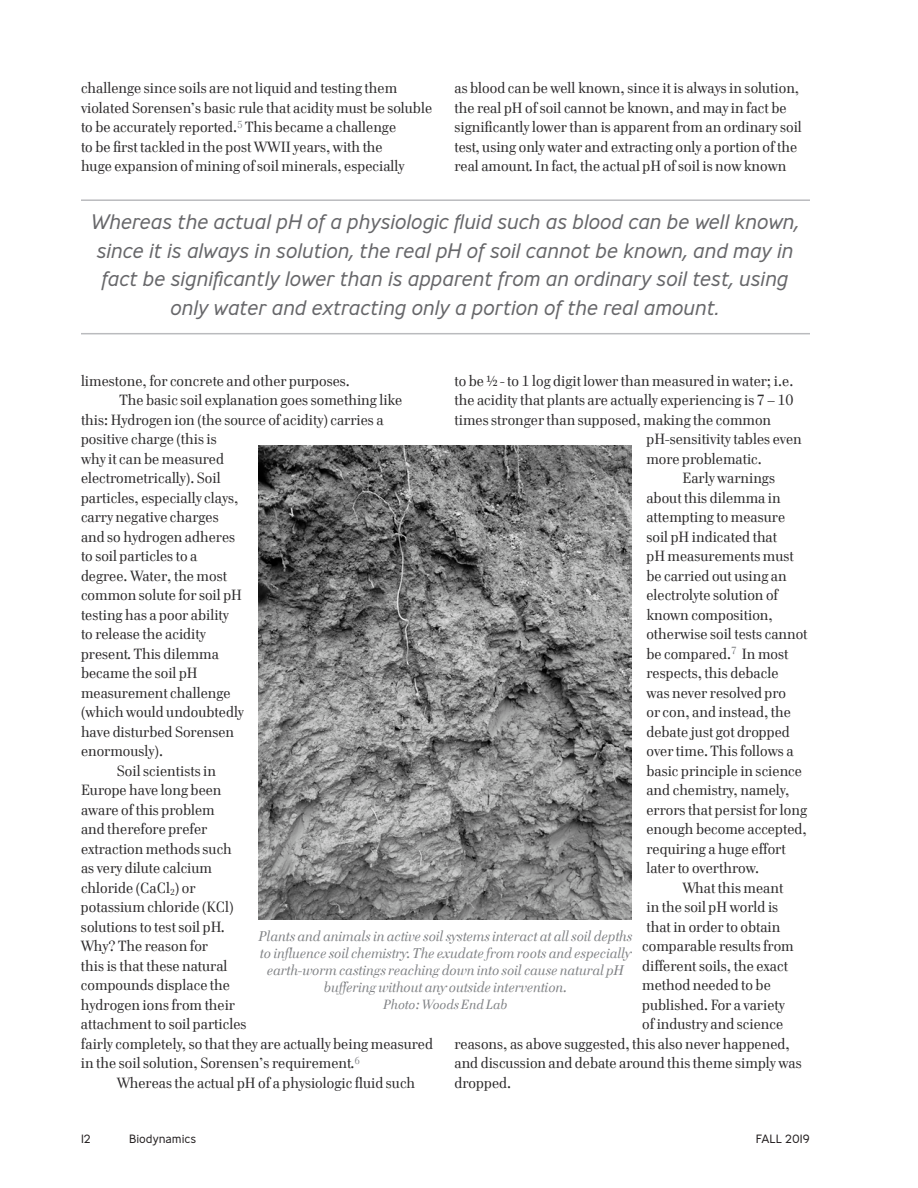
<style>
.page{position:relative;width:918px;height:1188px;background:#fff}
.page>*{position:absolute;margin:0;border:0;box-sizing:border-box;transform-origin:0 0}
.t1{font:italic 300 21px/28.5px "Ministry";letter-spacing:-.01em;color:#67676a;text-align:center}
.t2{font:15px/19.5px "Cellini TF";color:#2b292a}
.t3{font:italic 14.25px/17.1px "Cellini TF";color:#808285;text-align:center}
.t4{font:italic 13.5px "Cellini TF";color:#808285}
.t5{font:300 12px "Ministry";color:#231f20}
</style>
<div class="page">
<hr style="left:81px;top:333px;width:729px;height:1px;background:#babbbe">
<hr style="left:81px;top:199px;width:729px;height:2px;background:#babbbe">
<img style="left:258px;top:445px;width:374px;height:475px">
<p class="t2" style="left:81px;top:78px;width:353px">challenge since soils are not liquid and testing them violated Sorensen’s basic rule that acidity must be soluble to be accurately reported.<sup>5</sup> This became a challenge<br>to be first tackled in the post WWII years, with the<br>huge expansion of mining of soil minerals, especially</p>
<p class="t2" style="left:454px;top:78px;width:349px">as blood can be well known, since it is always in solution, the real pH of soil cannot be known, and may in fact be significantly lower than is apparent from an ordinary soil test, using only water and extracting only a portion of the real amount. In fact, the actual pH of soil is now known</p>
<p class="t1" style="left:91px;top:208px;width:710px">Whereas the actual pH of a physiologic fluid such as blood can be well known, since it is always in solution, the real pH of soil cannot be known, and may in fact be significantly lower than is apparent from an ordinary soil test, using only water and extracting only a portion of the real amount.</p>
<p class="t2" style="left:81px;top:371px;width:270px">limestone, for concrete and other purposes.</p>
<p class="t2" style="left:119px;top:390px;width:284px">The basic soil explanation goes something like</p>
<p class="t2" style="left:81px;top:410px;width:304px">this: Hydrogen ion (the source of acidity) carries a</p>
<p class="t2" style="left:81px;top:429px;width:137px">positive charge (this is</p>
<p class="t2" style="left:81px;top:449px;width:145px">why it can be measured</p>
<p class="t2" style="left:81px;top:468px;width:141px">electrometrically). Soil</p>
<p class="t2" style="left:81px;top:488px;width:159px">particles, especially clays,</p>
<p class="t2" style="left:81px;top:507px;width:139px">carry negative charges</p>
<p class="t2" style="left:81px;top:527px;width:156px">and so hydrogen adheres</p>
<p class="t2" style="left:81px;top:546px;width:118px">to soil particles to a</p>
<p class="t2" style="left:81px;top:566px;width:148px">degree. Water, the most</p>
<p class="t2" style="left:81px;top:585px;width:163px">common solute for soil pH</p>
<p class="t2" style="left:81px;top:605px;width:149px">testing has a poor ability</p>
<p class="t2" style="left:81px;top:624px;width:126px">to release the acidity</p>
<p class="t2" style="left:81px;top:644px;width:140px">present. This dilemma</p>
<p class="t2" style="left:81px;top:663px;width:118px">became the soil pH</p>
<p class="t2" style="left:81px;top:683px;width:151px">measurement challenge</p>
<p class="t2" style="left:81px;top:702px;width:165px">(which would undoubtedly</p>
<p class="t2" style="left:81px;top:722px;width:155px">have disturbed Sorensen</p>
<p class="t2" style="left:81px;top:741px;width:84px">enormously).</p>
<p class="t2" style="left:117px;top:761px;width:101px">Soil scientists in</p>
<p class="t2" style="left:81px;top:780px;width:142px">Europe have long been</p>
<p class="t2" style="left:81px;top:800px;width:135px">aware of this problem</p>
<p class="t2" style="left:81px;top:819px;width:128px">and therefore prefer</p>
<p class="t2" style="left:81px;top:839px;width:152px">extraction methods such</p>
<p class="t2" style="left:81px;top:858px;width:133px">as very dilute calcium</p>
<p class="t2" style="left:81px;top:878px;width:116px">chloride (CaCl<sub>2</sub>) or</p>
<p class="t2" style="left:81px;top:897px;width:154px">potassium chloride (KCl)</p>
<p class="t2" style="left:81px;top:917px;width:145px">solutions to test soil pH.</p>
<p class="t2" style="left:81px;top:936px;width:129px">Why? The reason for</p>
<p class="t2" style="left:81px;top:956px;width:148px">this is that these natural</p>
<p class="t2" style="left:81px;top:975px;width:151px">compounds displace the</p>
<p class="t2" style="left:81px;top:995px;width:156px">hydrogen ions from their</p>
<p class="t2" style="left:81px;top:1014px;width:167px">attachment to soil particles</p>
<p class="t2" style="left:81px;top:1034px;width:354px">fairly completely, so that they are actually being measured</p>
<p class="t2" style="left:81px;top:1053px;width:281px">in the soil solution, Sorensen’s requirement.<sup>6</sup></p>
<p class="t2" style="left:117px;top:1073px;width:300px">Whereas the actual pH of a physiologic fluid such</p>
<p class="t2" style="left:454px;top:371px;width:340px">to be ½ - to 1 log digit lower than measured in water; i.e.</p>
<p class="t2" style="left:454px;top:390px;width:340px">the acidity that plants are actually experiencing is 7 – 10</p>
<p class="t2" style="left:454px;top:410px;width:318px">times stronger than supposed, making the common</p>
<p class="t2" style="left:646px;top:429px;width:157px">pH-sensitivity tables even</p>
<p class="t2" style="left:646px;top:449px;width:117px">more problematic.</p>
<p class="t2" style="left:682px;top:468px;width:94px">Early warnings</p>
<p class="t2" style="left:646px;top:488px;width:136px">about this dilemma in</p>
<p class="t2" style="left:646px;top:507px;width:140px">attempting to measure</p>
<p class="t2" style="left:646px;top:527px;width:132px">soil pH indicated that</p>
<p class="t2" style="left:646px;top:546px;width:149px">pH measurements must</p>
<p class="t2" style="left:646px;top:566px;width:142px">be carried out using an</p>
<p class="t2" style="left:646px;top:585px;width:133px">electrolyte solution of</p>
<p class="t2" style="left:646px;top:605px;width:128px">known composition,</p>
<p class="t2" style="left:646px;top:624px;width:163px">otherwise soil tests cannot</p>
<p class="t2" style="left:646px;top:644px;width:144px">be compared.<sup>7</sup> In most</p>
<p class="t2" style="left:646px;top:663px;width:134px">respects, this debacle</p>
<p class="t2" style="left:646px;top:683px;width:141px">was never resolved pro</p>
<p class="t2" style="left:646px;top:702px;width:146px">or con, and instead, the</p>
<p class="t2" style="left:646px;top:722px;width:145px">debate just got dropped</p>
<p class="t2" style="left:646px;top:741px;width:149px">over time. This follows a</p>
<p class="t2" style="left:646px;top:761px;width:157px">basic principle in science</p>
<p class="t2" style="left:646px;top:780px;width:145px">and chemistry, namely,</p>
<p class="t2" style="left:646px;top:800px;width:162px">errors that persist for long</p>
<p class="t2" style="left:646px;top:819px;width:162px">enough become accepted,</p>
<p class="t2" style="left:646px;top:839px;width:141px">requiring a huge effort</p>
<p class="t2" style="left:646px;top:858px;width:114px">later to overthrow.</p>
<p class="t2" style="left:682px;top:878px;width:102px">What this meant</p>
<p class="t2" style="left:646px;top:897px;width:133px">in the soil pH world is</p>
<p class="t2" style="left:646px;top:917px;width:135px">that in order to obtain</p>
<p class="t2" style="left:642px;top:936px;width:153px">comparable results from</p>
<p class="t2" style="left:642px;top:956px;width:147px">different soils, the exact</p>
<p class="t2" style="left:642px;top:975px;width:130px">method needed to be</p>
<p class="t2" style="left:642px;top:995px;width:144px">published. For a variety</p>
<p class="t2" style="left:642px;top:1014px;width:142px">of industry and science</p>
<p class="t2" style="left:455px;top:1034px;width:337px">reasons, as above suggested, this also never happened,</p>
<p class="t2" style="left:455px;top:1053px;width:349px">and discussion and debate around this theme simply was</p>
<p class="t2" style="left:455px;top:1073px;width:58px">dropped.</p>
<p class="t3" style="left:259px;top:928px;width:375px">Plants and animals in active soil systems interact at all soil depths to influence soil chemistry. The exudate from roots and especially earth-worm castings reaching down into soil cause natural pH buffering without any outside intervention.</p>
<p class="t4" style="left:384px;top:996px;width:125px">Photo: Woods End Lab</p>
<p class="t5" style="left:81px;top:1131px;width:11px">12</p>
<p class="t5" style="left:129px;top:1131px;width:69px">Biodynamics</p>
<p class="t5" style="left:756px;top:1131px;width:56px">FALL 2019</p>
</div>
